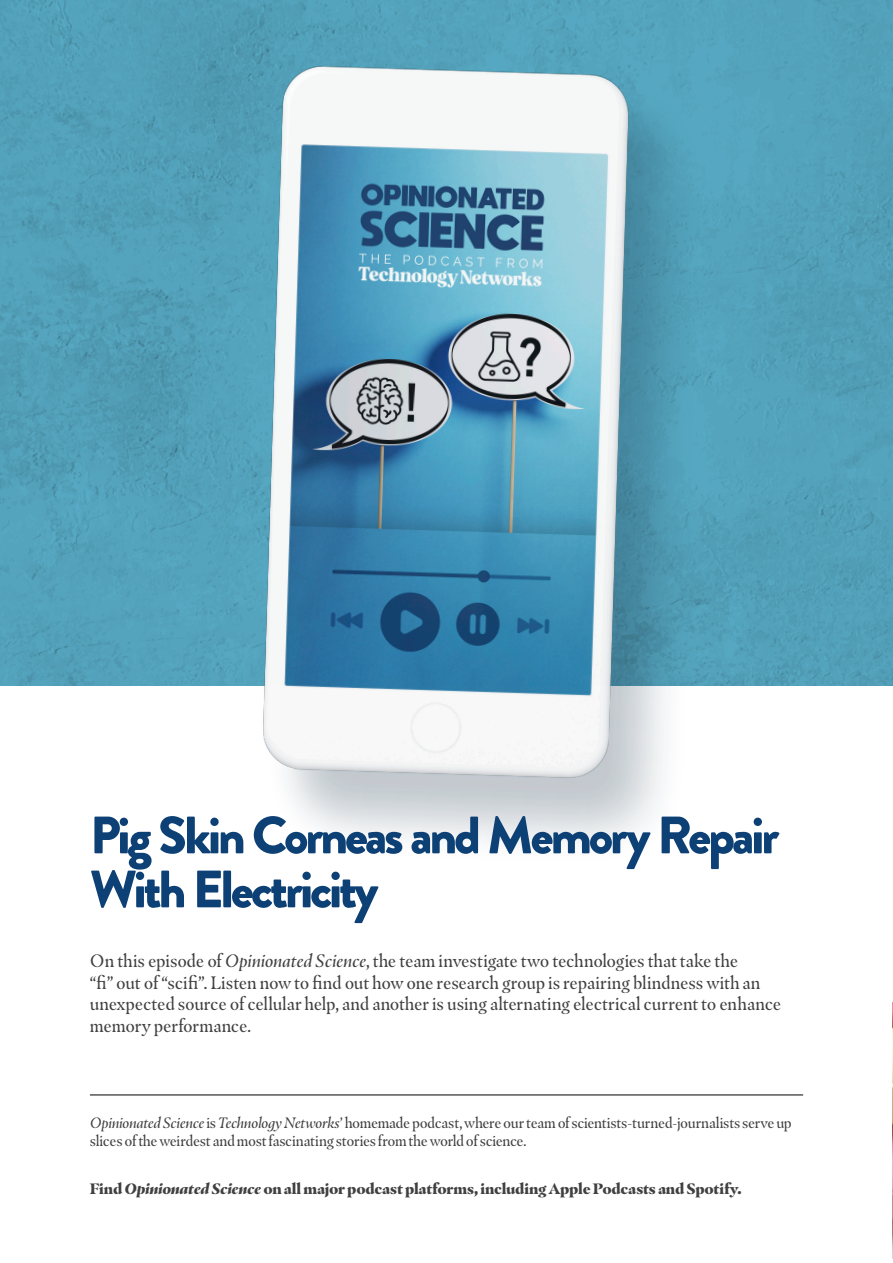
<style>
.page{position:relative;width:893px;height:1263px;background:#fff}
.page>*{position:absolute;margin:0;border:0;box-sizing:border-box;transform-origin:0 0}
.t1{font:900 52.5px/54px "Brandon Grotesque";letter-spacing:-.06em;color:#0d4176}
.t2{font:18px/21.6px "Masqualero";letter-spacing:-.015em;color:#404041}
.t3{font:15px/18px "Masqualero";letter-spacing:-.03em;color:#404041}
.t4{font:900 15px "Masqualero";letter-spacing:-.02em;color:#404041}
.s1{font-style:italic}
</style>
<div class="page">
<div style="left:0;top:0;width:893px;height:686px;background:#52a1ba"></div>
<img style="left:66px;top:0;width:761px;height:843px">
<hr style="left:90px;top:1095px;width:713px;height:1px;background:#000">
<img style="left:892px;top:1002px;width:1px;height:257px">
<p class="t1" style="left:90px;top:809px;width:691px">Pig Skin Corneas and Memory Repair<br>With Electricity</p>
<p class="t2" style="left:90px;top:950px;width:693px">On this episode of <span class="s1">Opinionated Science</span>, the team investigate two technologies that take the<br>“fi” out of “scifi”. Listen now to find out how one research group is repairing blindness with an unexpected source of cellular help, and another is using alternating electrical current to enhance memory performance.</p>
<p class="t3" style="left:90px;top:1114px;width:704px"><span class="s1">Opinionated Science</span> is <span class="s1">Technology Networks</span>’ homemade podcast, where our team of scientists-turned-journalists serve up slices of the weirdest and most fascinating stories from the world of science.</p>
<p class="t4" style="left:90px;top:1179px;width:653px">Find <span class="s1">Opinionated Science</span> on all major podcast platforms, including Apple Podcasts and Spotify.</p>
</div>
